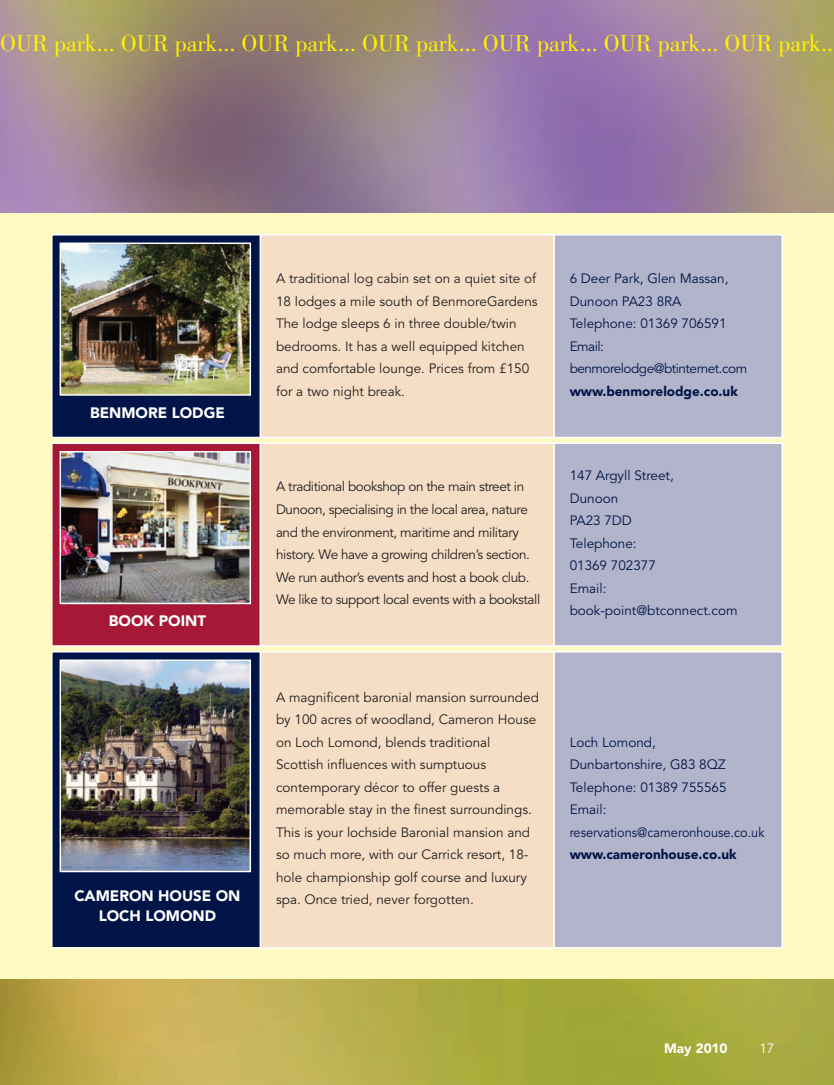
<style>
.page{position:relative;width:834px;height:1085px;background:#fff}
.page>*{position:absolute;margin:0;border:0;box-sizing:border-box;transform-origin:0 0}
.t1{font:24px "Bodoni";color:#fff101}
.t2{font:900 15px/19.5px "Avenir";color:#fff;text-align:center}
.t3{font:13.5px/22.5px "Avenir";color:#231f20}
.t4{font:13.5px/22.5px "Avenir";color:#001447}
.t5{font:13.5px/22.5px "Avenir";letter-spacing:-.03em;color:#231f20}
.t6{font:900 13.5px "Avenir";color:#001447}
.t7{font:900 13.5px "Avenir";color:#fff}
.t8{font:13.5px "Avenir";color:#fff}
</style>
<div class="page">
<img style="left:0;top:0;width:833px;height:1084px">
<div style="left:0;top:213px;width:833px;height:765px;background:#fffac1"></div>
<div style="left:53px;top:235px;width:209px;height:201px;background:#001447"></div>
<div style="left:51px;top:234px;width:213px;height:204px;border:2px solid #fff"></div>
<div style="left:261px;top:235px;width:295px;height:201px;background:#f5dec5"></div>
<div style="left:259px;top:234px;width:298px;height:204px;border:2px solid #fff"></div>
<div style="left:554px;top:235px;width:227px;height:201px;background:#b1b4ca"></div>
<div style="left:553px;top:234px;width:229px;height:204px;border:2px solid #fff"></div>
<div style="left:53px;top:444px;width:209px;height:201px;background:#a61836"></div>
<div style="left:51px;top:442px;width:213px;height:204px;border:2px solid #fff"></div>
<div style="left:261px;top:444px;width:295px;height:201px;background:#f5dec5"></div>
<div style="left:259px;top:442px;width:298px;height:204px;border:2px solid #fff"></div>
<div style="left:554px;top:444px;width:227px;height:201px;background:#b1b4ca"></div>
<div style="left:553px;top:442px;width:229px;height:204px;border:2px solid #fff"></div>
<div style="left:53px;top:652px;width:209px;height:295px;background:#001447"></div>
<div style="left:51px;top:651px;width:213px;height:297px;border:2px solid #fff"></div>
<div style="left:261px;top:652px;width:295px;height:295px;background:#f5dec5"></div>
<div style="left:259px;top:651px;width:298px;height:297px;border:2px solid #fff"></div>
<div style="left:554px;top:652px;width:227px;height:295px;background:#b1b4ca"></div>
<div style="left:553px;top:651px;width:229px;height:297px;border:2px solid #fff"></div>
<img style="left:63px;top:245px;width:185px;height:147px">
<div style="left:60px;top:242px;width:191px;height:153px;border:2px solid #fff"></div>
<img style="left:63px;top:454px;width:185px;height:147px">
<div style="left:60px;top:451px;width:191px;height:153px;border:2px solid #fff"></div>
<img style="left:63px;top:662px;width:185px;height:207px">
<div style="left:60px;top:659px;width:191px;height:213px;border:2px solid #fff"></div>
<h1 class="t1" style="left:0;top:34px;width:834px">OUR park... OUR park... OUR park... OUR park... OUR park... OUR park... OUR park..</h1>
<p class="t2" style="left:90px;top:404px;width:136px">BENMORE LODGE</p>
<p class="t2" style="left:109px;top:612px;width:99px">BOOK POINT</p>
<p class="t2" style="left:74px;top:887px;width:167px">CAMERON HOUSE ON<br>LOCH LOMOND</p>
<p class="t3" style="left:276px;top:268px;width:263px">A traditional log cabin set on a quiet site of 18 lodges a mile south of BenmoreGardens The lodge sleeps 6 in three double/twin bedrooms. It has a well equipped kitchen and comfortable lounge. Prices from £150 for a two night break.</p>
<p class="t4" style="left:569px;top:268px;width:179px">6 Deer Park, Glen Massan,<br>Dunoon PA23 8RA<br>Telephone: 01369 706591<br>Email: benmorelodge@btinternet.com</p>
<p class="t6" style="left:569px;top:385px;width:170px">www.benmorelodge.co.uk</p>
<p class="t5" style="left:276px;top:476px;width:266px">A traditional bookshop on the main street in Dunoon, specialising in the local area, nature and the environment, maritime and military history. We have a growing children’s section.<br>We run author’s events and host a book club.<br>We like to support local events with a bookstall</p>
<p class="t4" style="left:569px;top:465px;width:169px">147 Argyll Street,<br>Dunoon<br>PA23 7DD<br>Telephone:<br>01369 702377<br>Email: book-point@btconnect.com</p>
<p class="t3" style="left:276px;top:686px;width:264px">A magnificent baronial mansion surrounded by 100 acres of woodland, Cameron House on Loch Lomond, blends traditional Scottish influences with sumptuous contemporary décor to offer guests a memorable stay in the finest surroundings.<br>This is your lochside Baronial mansion and so much more, with our Carrick resort, 18- hole championship golf course and luxury spa. Once tried, never forgotten.</p>
<p class="t4" style="left:569px;top:732px;width:196px">Loch Lomond,<br>Dunbartonshire, G83 8QZ<br>Telephone: 01389 755565<br>Email: reservations@cameronhouse.co.uk</p>
<p class="t6" style="left:569px;top:849px;width:168px">www.cameronhouse.co.uk</p>
<p class="t7" style="left:664px;top:1042px;width:65px">May 2010</p>
<p class="t8" style="left:759px;top:1042px;width:16px">17</p>
</div>
